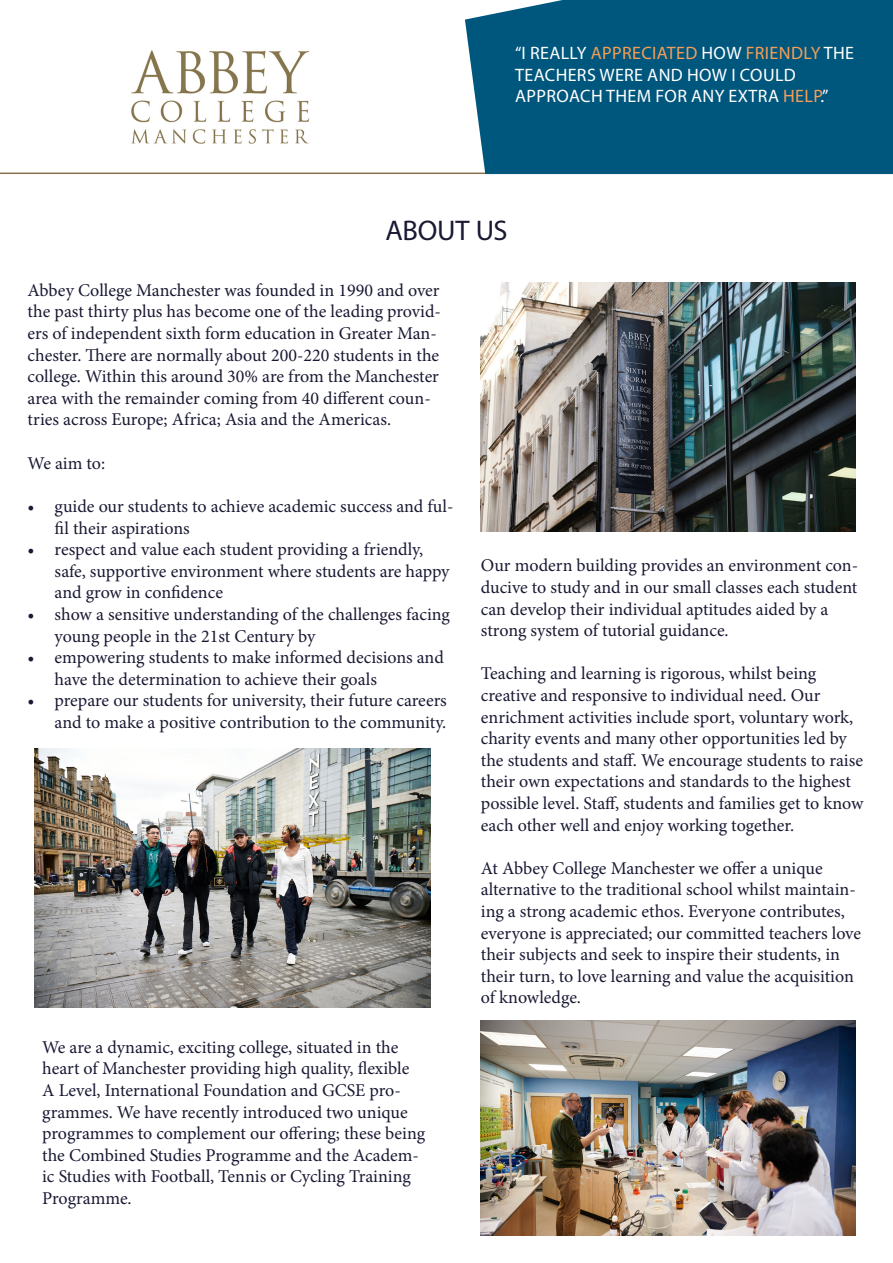
<style>
.page{position:relative;width:893px;height:1263px;background:#fff}
.page>*{position:absolute;margin:0;border:0;box-sizing:border-box;transform-origin:0 0}
.t1{font:28.5px "Myriad Pro";letter-spacing:-.01em;color:#191933}
.t2{font:18px/21.6px "Minion Pro";color:#191933}
.t3{font:18px "Myriad Pro";letter-spacing:.02em;color:#fff}
.t4{font:18px "Myriad Pro";letter-spacing:.02em;color:#f69e56}
.s1{color:#fff}
.s2{color:#f69e56}
</style>
<div class="page">
<hr style="left:0;top:173px;width:893px;height:1px;background:#89744f">
<div style="left:465px;top:0;width:428px;height:174px;background:#00577d"></div>
<img style="left:131px;top:50px;width:179px;height:94px">
<img style="left:481px;top:283px;width:374px;height:249px">
<img style="left:34px;top:748px;width:397px;height:259px">
<img style="left:481px;top:1020px;width:374px;height:216px">
<p class="t4" style="left:515px;top:42px;width:341px"><span class="s1">“I REALLY</span> APPRECIATED <span class="s1">HOW</span> FRIENDLY <span class="s1">THE</span></p>
<p class="t3" style="left:515px;top:63px;width:282px">TEACHERS WERE AND HOW I COULD</p>
<p class="t3" style="left:515px;top:85px;width:315px">APPROACH THEM FOR ANY EXTRA <span class="s2">HELP</span>.”</p>
<p class="t1" style="left:385px;top:213px;width:124px">ABOUT US</p>
<p class="t2" style="left:28px;top:279px;width:415px">Abbey College Manchester was founded in 1990 and over the past thirty plus has become one of the leading provid&shy;ers of independent sixth form education in Greater Man&shy;chester. There are normally about 200-220 students in the college. Within this around 30% are from the Manchester area with the remainder coming from 40 different coun&shy;tries across Europe; Africa; Asia and the Americas.</p>
<p class="t2" style="left:28px;top:452px;width:79px">We aim to:</p>
<p class="t2" style="left:55px;top:495px;width:400px;text-indent:-27px">• guide our students to achieve academic success and ful&shy;fil their aspirations</p>
<p class="t2" style="left:55px;top:539px;width:396px;text-indent:-27px">• respect and value each student providing a friendly, safe, supportive environment where students are happy and grow in confidence</p>
<p class="t2" style="left:55px;top:603px;width:397px;text-indent:-27px">• show a sensitive understanding of the challenges facing young people in the 21st Century by</p>
<p class="t2" style="left:55px;top:647px;width:391px;text-indent:-27px">• empowering students to make informed decisions and have the determination to achieve their goals</p>
<p class="t2" style="left:28px;top:690px;width:421px;text-align:right">• prepare our students for university, their future careers and to make a positive contribution to the community.</p>
<p class="t2" style="left:42px;top:1036px;width:385px">We are a dynamic, exciting college, situated in the heart of Manchester providing high quality, flexible A Level, International Foundation and GCSE pro&shy;grammes. We have recently introduced two unique programmes to complement our offering; these being the Combined Studies Programme and the Academ&shy;ic Studies with Football, Tennis or Cycling Training Programme.</p>
<p class="t2" style="left:481px;top:555px;width:379px">Our modern building provides an environment con&shy;ducive to study and in our small classes each student can develop their individual aptitudes aided by a strong system of tutorial guidance.</p>
<p class="t2" style="left:481px;top:663px;width:384px">Teaching and learning is rigorous, whilst being creative and responsive to individual need. Our enrichment activities include sport, voluntary work, charity events and many other opportunities led by the students and staff. We encourage students to raise their own expectations and standards to the highest possible level. Staff, students and families get to know each other well and enjoy working together.</p>
<p class="t2" style="left:481px;top:857px;width:382px">At Abbey College Manchester we offer a unique alternative to the traditional school whilst maintain&shy;ing a strong academic ethos. Everyone contributes, everyone is appreciated; our committed teachers love their subjects and seek to inspire their students, in their turn, to love learning and value the acquisition of knowledge.</p>
</div>
